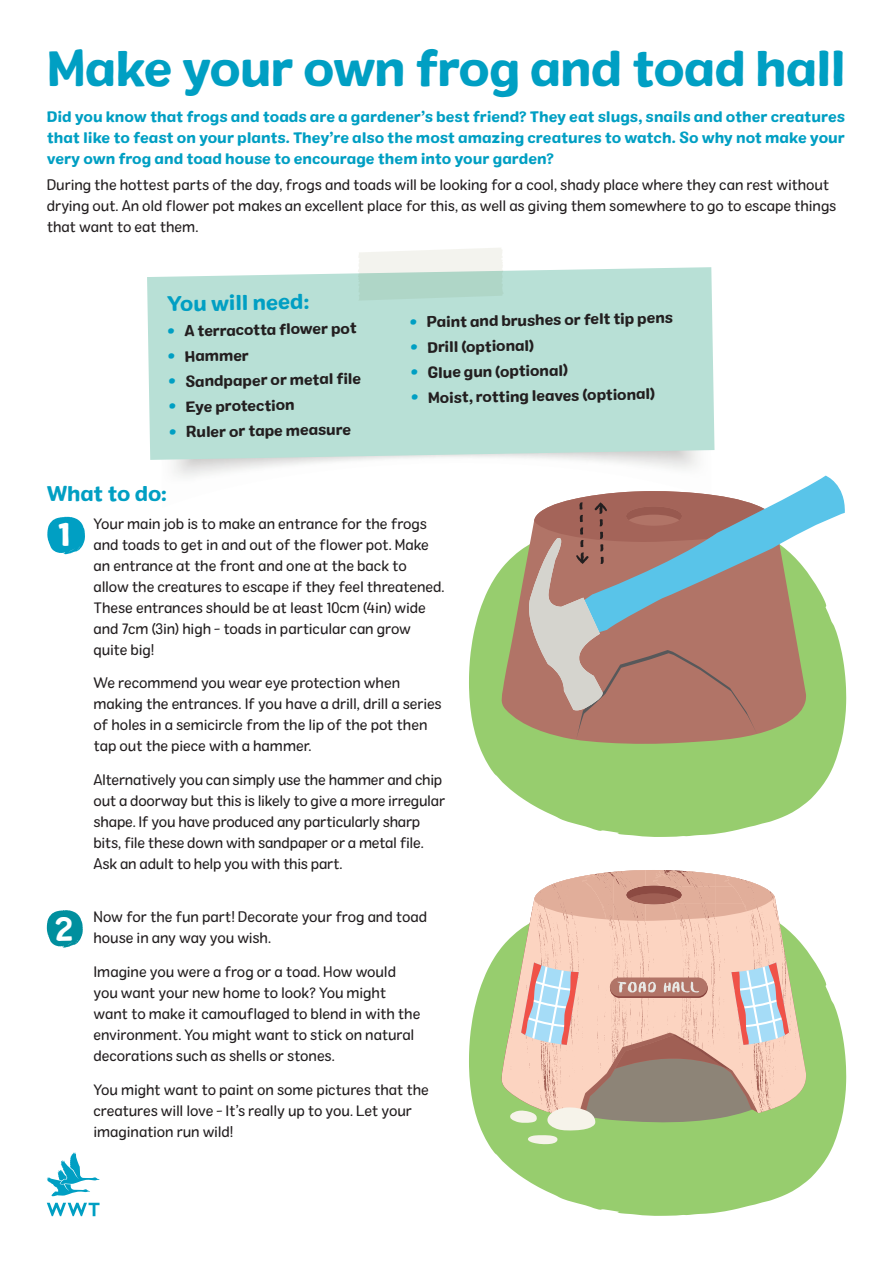
<style>
.page{position:relative;width:893px;height:1263px;background:#fff}
.page>*{position:absolute;margin:0;border:0;box-sizing:border-box;transform-origin:0 0}
.t1{font:49.5px "Colby St Bld";letter-spacing:-.025em;color:#009fc3}
.t2{font:21px "Colby St Bld";letter-spacing:-.015em;color:#009fc3}
.t3{font:15px/21px "Colby St Reg";letter-spacing:-.01em;color:#231f20}
.t4{font:15px/21px "Colby St Bld";color:#009fc3;text-align:justify}
.t5{font:15px "Colby St Bld";color:#231f20}
.s1{font-size:21px;color:#009fc3}
</style>
<div class="page">
<svg style="left:47px;top:1152px;width:53px;height:45px"></svg>
<svg style="left:47px;top:1203px;width:53px;height:13px"></svg>
<div style="left:147px;top:267px;width:567px;height:193px;background:#b8e0d6"></div>
<svg style="left:358px;top:248px;width:146px;height:53px;background:#cee4da"></svg>
<svg style="left:469px;top:951px;width:377px;height:265px;fill:#97cd6e"></svg>
<svg style="left:499px;top:870px;width:309px;height:274px;background:#d4c1a8"></svg>
<svg style="left:469px;top:572px;width:373px;height:265px;fill:#97cd6e"></svg>
<svg style="left:499px;top:548px;width:307px;height:196px;background:#a4af71"></svg>
<svg style="left:524px;top:476px;width:322px;height:264px;background:#ad9a8e"></svg>
<svg style="left:47px;top:910px;width:36px;height:38px"></svg>
<svg style="left:47px;top:517px;width:38px;height:37px"></svg>
<h1 class="t1" style="left:47px;top:37px;width:801px">Make your own frog and toad hall</h1>
<p class="t4" style="left:47px;top:107px;width:800px">Did you know that frogs and toads are a gardener’s best friend? They eat slugs, snails and other creatures that like to feast on your plants. They’re also the most amazing creatures to watch. So why not make your very own frog and toad house to encourage them into your garden?</p>
<p class="t3" style="left:47px;top:174px;width:791px">During the hottest parts of the day, frogs and toads will be looking for a cool, shady place where they can rest without drying out. An old flower pot makes an excellent place for this, as well as giving them somewhere to go to escape things that want to eat them.</p>
<h2 class="t2" style="left:167px;top:290px;width:144px;rotate:-1deg">You will need:</h2>
<p class="t5" style="left:167px;top:322px;width:191px;rotate:-1deg"><span class="s1">•</span> A terracotta flower pot</p>
<p class="t5" style="left:168px;top:347px;width:83px;rotate:-1deg"><span class="s1">•</span> Hammer</p>
<p class="t5" style="left:168px;top:372px;width:194px;rotate:-1deg"><span class="s1">•</span> Sandpaper or metal file</p>
<p class="t5" style="left:169px;top:397px;width:128px;rotate:-1deg"><span class="s1">•</span> Eye protection</p>
<p class="t5" style="left:169px;top:423px;width:184px;rotate:-1deg"><span class="s1">•</span> Ruler or tape measure</p>
<p class="t5" style="left:410px;top:313px;width:265px;rotate:-1deg"><span class="s1">•</span> Paint and brushes or felt tip pens</p>
<p class="t5" style="left:410px;top:338px;width:126px;rotate:-1deg"><span class="s1">•</span> Drill (optional)</p>
<p class="t5" style="left:411px;top:363px;width:159px;rotate:-1deg"><span class="s1">•</span> Glue gun (optional)</p>
<p class="t5" style="left:411px;top:388px;width:246px;rotate:-1deg"><span class="s1">•</span> Moist, rotting leaves (optional)</p>
<h2 class="t2" style="left:47px;top:480px;width:122px">What to do:</h2>
<p class="t3" style="left:94px;top:513px;width:353px">Your main job is to make an entrance for the frogs and toads to get in and out of the flower pot. Make an entrance at the front and one at the back to allow the creatures to escape if they feel threatened.<br>These entrances should be at least 10cm (4in) wide and 7cm (3in) high - toads in particular can grow quite big!</p>
<p class="t3" style="left:94px;top:673px;width:350px">We recommend you wear eye protection when making the entrances. If you have a drill, drill a series of holes in a semicircle from the lip of the pot then tap out the piece with a hammer.</p>
<p class="t3" style="left:94px;top:769px;width:353px">Alternatively you can simply use the hammer and chip out a doorway but this is likely to give a more irregular shape. If you have produced any particularly sharp bits, file these down with sandpaper or a metal file.<br>Ask an adult to help you with this part.</p>
<p class="t3" style="left:94px;top:906px;width:335px">Now for the fun part! Decorate your frog and toad house in any way you wish.</p>
<p class="t3" style="left:94px;top:961px;width:328px">Imagine you were a frog or a toad. How would you want your new home to look? You might want to make it camouflaged to blend in with the environment. You might want to stick on natural decorations such as shells or stones.</p>
<p class="t3" style="left:94px;top:1079px;width:337px">You might want to paint on some pictures that the creatures will love - It’s really up to you. Let your imagination run wild!</p>
</div>
